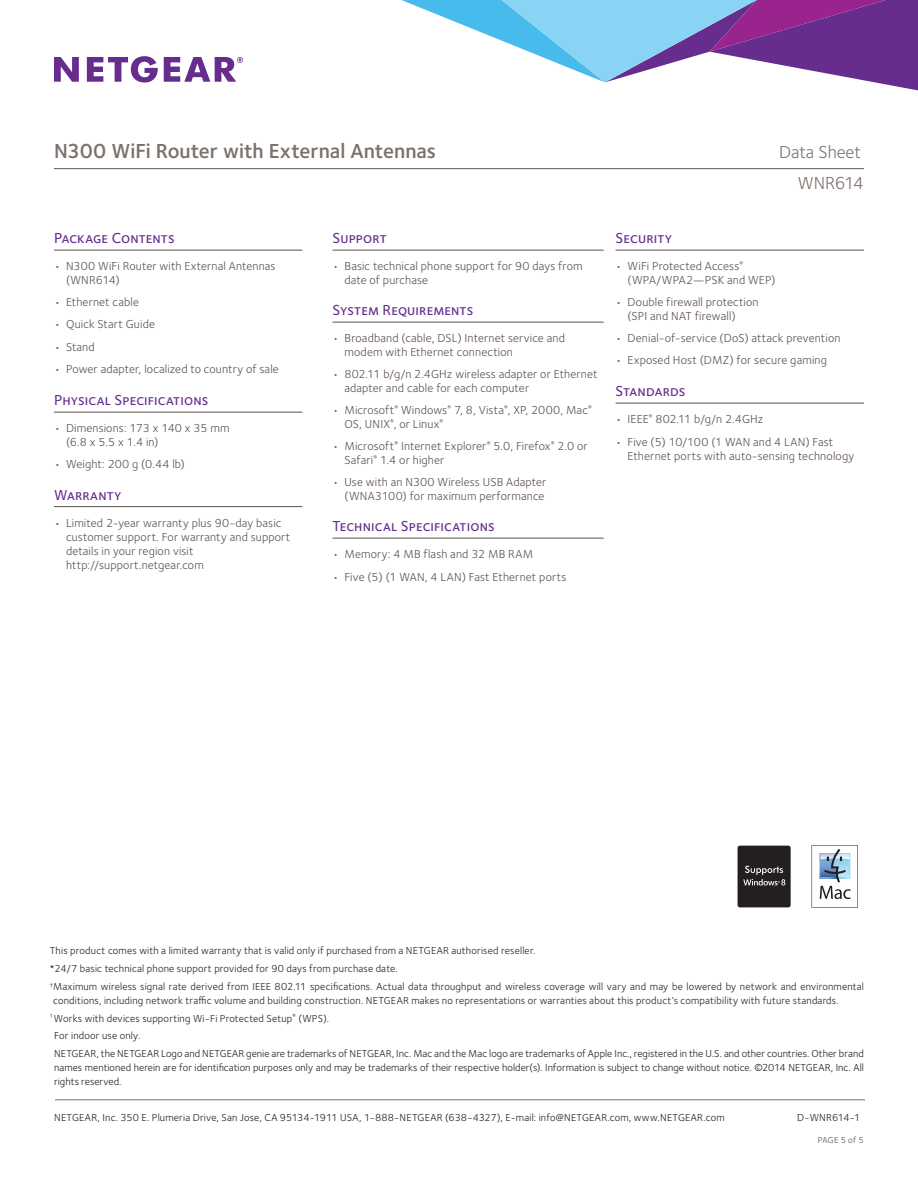
<style>
.page{position:relative;width:918px;height:1188px;background:#fff}
.page>*{position:absolute;margin:0;border:0;box-sizing:border-box;transform-origin:0 0}
.t1{font:600 21px "Foundry Sterling";color:#7d716c}
.t2{font:18px "Foundry Sterling";letter-spacing:-.01em;color:#7d716c}
.t3{font:500 15px "Foundry Sterling";letter-spacing:.01em;color:#662d8e}
.t4{font:12px/14.2px "Foundry Sterling";letter-spacing:.015em;color:#5d514e}
.t5{font:10.5px/18px "Foundry Sterling";letter-spacing:.015em;color:#231f20}
.t6{font:9px "Foundry Sterling";letter-spacing:.01em;color:#5d514e}
</style>
<div class="page">
<svg style="left:401px;top:0;width:517px;height:91px"></svg>
<svg style="left:164px;top:57px;width:79px;height:25px"></svg>
<svg style="left:54px;top:57px;width:25px;height:25px"></svg>
<svg style="left:87px;top:56px;width:71px;height:27px"></svg>
<hr style="left:55px;top:1099px;width:810px;height:1px;background:#7d716c">
<hr style="left:54px;top:168px;width:810px;height:1px;background:#5d514e">
<hr style="left:54px;top:250px;width:248px;height:1px;background:#5d514e">
<hr style="left:54px;top:412px;width:248px;height:1px;background:#5d514e">
<hr style="left:54px;top:506px;width:248px;height:1px;background:#5d514e">
<hr style="left:332px;top:250px;width:272px;height:1px;background:#5d514e">
<hr style="left:332px;top:322px;width:272px;height:1px;background:#5d514e">
<hr style="left:332px;top:538px;width:272px;height:1px;background:#5d514e">
<hr style="left:616px;top:250px;width:248px;height:1px;background:#5d514e">
<hr style="left:616px;top:403px;width:248px;height:1px;background:#5d514e">
<div style="left:738px;top:846px;width:53px;height:61px;background:#231f20;border-radius:2px"></div>
<svg style="left:743px;top:866px;width:42px;height:19px"></svg>
<svg style="left:812px;top:845px;width:46px;height:63px"></svg>
<h1 class="t1" style="left:54px;top:138px;width:384px">N300 WiFi Router with External Antennas</h1>
<h2 class="t2" style="left:779px;top:141px;width:83px">Data Sheet</h2>
<p class="t3" style="left:54px;top:229px;width:122px">Package Contents</p>
<p class="t4" style="left:66px;top:259px;width:211px;text-indent:-12px">• N300 WiFi Router with External Antennas (WNR614)</p>
<p class="t4" style="left:54px;top:295px;width:87px">• Ethernet cable</p>
<p class="t4" style="left:54px;top:317px;width:103px">• Quick Start Guide</p>
<p class="t4" style="left:54px;top:340px;width:42px">• Stand</p>
<p class="t4" style="left:54px;top:362px;width:226px">• Power adapter, localized to country of sale</p>
<p class="t3" style="left:54px;top:391px;width:156px">Physical Specifications</p>
<p class="t4" style="left:66px;top:421px;width:165px;text-indent:-12px">• Dimensions: 173 x 140 x 35 mm (6.8 x 5.5 x 1.4 in)</p>
<p class="t4" style="left:54px;top:457px;width:132px">• Weight: 200 g (0.44 lb)</p>
<p class="t3" style="left:54px;top:486px;width:69px">Warranty</p>
<p class="t4" style="left:66px;top:515px;width:226px;text-indent:-12px">• Limited 2-year warranty plus 90-day basic customer support. For warranty and support details in your region visit http://support.netgear.com</p>
<p class="t3" style="left:332px;top:229px;width:56px">Support</p>
<p class="t4" style="left:344px;top:259px;width:240px;text-indent:-12px">• Basic technical phone support for 90 days from date of purchase</p>
<p class="t3" style="left:332px;top:301px;width:142px">System Requirements</p>
<p class="t4" style="left:344px;top:331px;width:222px;text-indent:-12px">• Broadband (cable, DSL) Internet service and modem with Ethernet connection</p>
<p class="t4" style="left:344px;top:367px;width:255px;text-indent:-12px">• 802.11 b/g/n 2.4GHz wireless adapter or Ethernet adapter and cable for each computer</p>
<p class="t4" style="left:344px;top:403px;width:249px;text-indent:-12px">• Microsoft<sup>®</sup> Windows<sup>®</sup> 7, 8, Vista<sup>®</sup>, XP, 2000, Mac<sup>®<br></sup>OS, UNIX<sup>®</sup>, or Linux<sup>®</sup></p>
<p class="t4" style="left:344px;top:439px;width:245px;text-indent:-12px">• Microsoft<sup>®</sup> Internet Explorer<sup>®</sup> 5.0, Firefox<sup>®</sup> 2.0 or<br>Safari<sup>®</sup> 1.4 or higher</p>
<p class="t4" style="left:332px;top:475px;width:215px;text-align:right">• Use with an N300 Wireless USB Adapter (WNA3100) for maximum performance</p>
<p class="t3" style="left:332px;top:517px;width:164px">Technical Specifications</p>
<p class="t4" style="left:332px;top:547px;width:202px">• Memory: 4 MB flash and 32 MB RAM</p>
<p class="t4" style="left:332px;top:569px;width:235px">• Five (5) (1 WAN, 4 LAN) Fast Ethernet ports</p>
<h2 class="t2" style="left:798px;top:173px;width:68px">WNR614</h2>
<p class="t3" style="left:616px;top:229px;width:58px">Security</p>
<p class="t4" style="left:628px;top:259px;width:149px;text-indent:-12px">• WiFi Protected Access<sup>® </sup>(WPA/WPA2—PSK and WEP)</p>
<p class="t4" style="left:628px;top:295px;width:132px;text-indent:-12px">• Double firewall protection (SPI and NAT firewall)</p>
<p class="t4" style="left:616px;top:331px;width:226px">• Denial-of-service (DoS) attack prevention</p>
<p class="t4" style="left:616px;top:353px;width:213px">• Exposed Host (DMZ) for secure gaming</p>
<p class="t3" style="left:616px;top:382px;width:71px">Standards</p>
<p class="t4" style="left:616px;top:412px;width:149px">• IEEE<sup>®</sup> 802.11 b/g/n 2.4GHz</p>
<p class="t4" style="left:628px;top:434px;width:228px;text-indent:-12px">• Five (5) 10/100 (1 WAN and 4 LAN) Fast<br>Ethernet ports with auto-sensing technology</p>
<p class="t5" style="left:50px;top:942px;width:816px">This product comes with a limited warranty that is valid only if purchased from a NETGEAR authorised reseller.<br>*24/7 basic technical phone support provided for 90 days from purchase date.<br><sup>†</sup>Maximum wireless signal rate derived from IEEE 802.11 specifications. Actual data throughput and wireless coverage will vary and may be lowered by network and environmental</p>
<p class="t5" style="left:53px;top:991px;width:787px">conditions, including network traffic volume and building construction. NETGEAR makes no representations or warranties about this product’s compatibility with future standards.</p>
<p class="t5" style="left:50px;top:1009px;width:281px"><sup>1</sup>Works with devices supporting Wi-Fi Protected Setup<sup>®</sup> (WPS).</p>
<p class="t5" style="left:54px;top:1027px;width:88px">For indoor use only.</p>
<p class="t5" style="left:54px;top:1045px;width:811px">NETGEAR, the NETGEAR Logo and NETGEAR genie are trademarks of NETGEAR, Inc. Mac and the Mac logo are trademarks of Apple Inc., registered in the U.S. and other countries. Other brand</p>
<p class="t5" style="left:54px;top:1061px;width:811px;line-height:13.5px">names mentioned herein are for identification purposes only and may be trademarks of their respective holder(s). Information is subject to change without notice. ©2014 NETGEAR, Inc. All rights reserved.</p>
<p class="t5" style="left:54px;top:1108px;width:672px">NETGEAR, Inc. 350 E. Plumeria Drive, San Jose, CA 95134-1911 USA, 1-888-NETGEAR (638-4327), E-mail: info@NETGEAR.com, www.NETGEAR.com</p>
<p class="t5" style="left:797px;top:1108px;width:65px">D-WNR614-1</p>
<p class="t6" style="left:818px;top:1135px;width:47px">PAGE 5 of 5</p>
</div>
